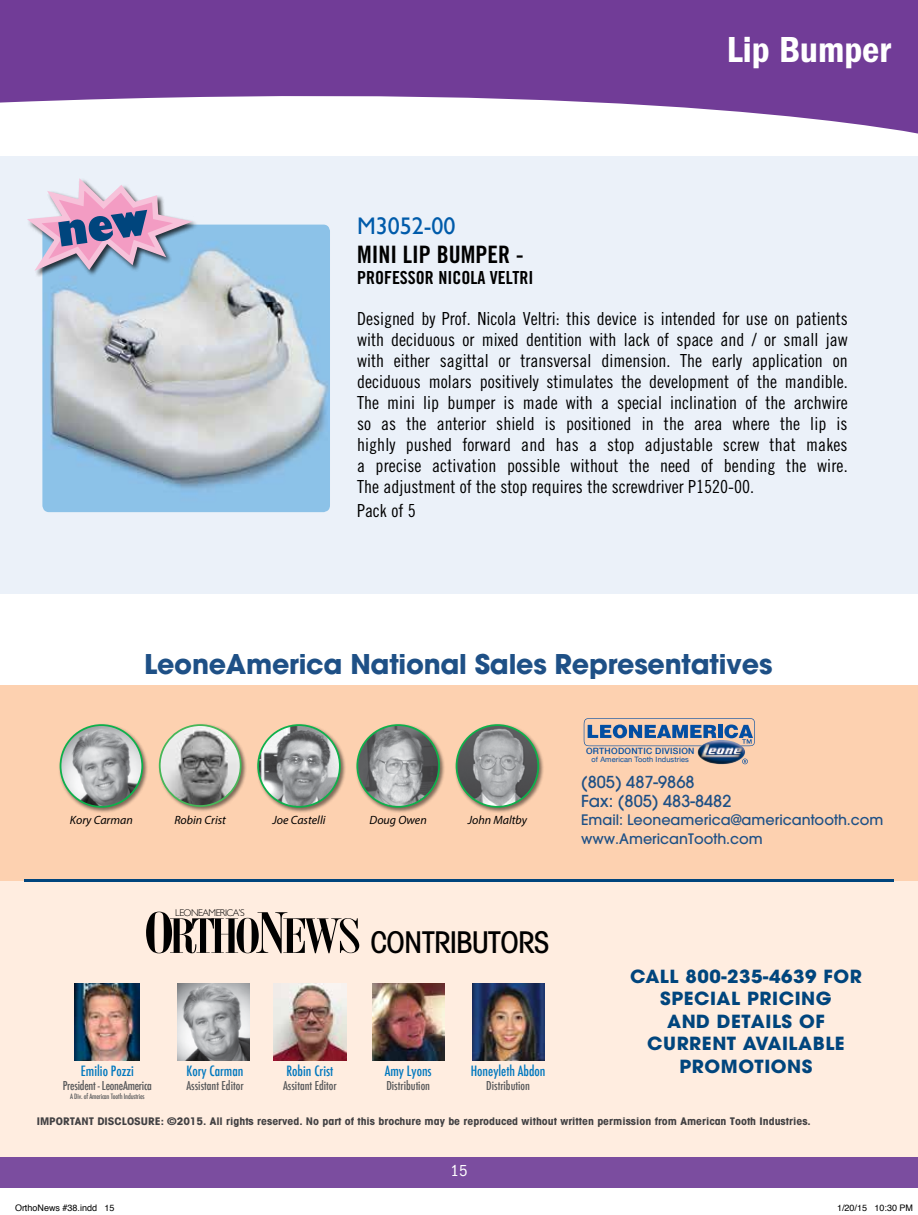
<style>
.page{position:relative;width:918px;height:1215px;background:#fff}
.page>*{position:absolute;margin:0;border:0;box-sizing:border-box;transform-origin:0 0}
.t1{font:600 condensed 37.5px "Franklin Gothic";color:#fff}
.t2{font:500 condensed 30px "Avant Garde";letter-spacing:-.025em;color:#000}
.t3{font:700 27px "Avant Garde";letter-spacing:-.01em;color:#1e5086}
.t4{font:24px "Trade Gothic Bold Cond Twenty";color:#000}
.t5{font:24px "Gill Sans";color:#005baa}
.t6{font:18px/21px "Trade Gothic Cond Eighteen";color:#000;text-align:justify}
.t7{font:700 18px/22.5px "Avant Garde";letter-spacing:.03em;color:#00457d;text-align:center}
.t8{font:18px "Trade Gothic Bold Cond Twenty";color:#000}
.t9{font:condensed 16.5px "Franklin Gothic";color:#fff}
.t10{font:500 16.35px/18.5px "Avant Garde";color:#1e5086}
.t11{font:500 14.4px/18.5px "Avant Garde";color:#1e5086}
.t12{font:500 condensed 13.95px "Futura";color:#0078bf}
.t13{font:500 condensed 12px "Futura";color:#58595b}
.t14{font:italic 12px "Myriad Pro";color:#000}
.t15{font:500 condensed 12px "Futura";letter-spacing:-.02em;color:#58595b}
.t16{font:700 condensed 10.5px "Avant Garde";color:#414042;scale:1.13 1}
.t17{font:300 9.75px "Gill Sans";letter-spacing:-.05em;color:#000}
.t18{font:9px "Helvetica";color:#000}
.t19{font:500 8.7px "Helvetica Neue";letter-spacing:.035em;color:#034ea2}
.t20{font:7.35px "Helvetica Neue";letter-spacing:.015em;color:#034ea2}
.t21{font:500 condensed 7.2px "Futura";letter-spacing:-.02em;color:#58595b}
.s1{font-family:"Bordeaux Roman Bold Let Plain";font-weight:400;font-stretch:normal;font-size:61.05px}
.s2{font-family:"Bordeaux Roman Bold Let Plain";font-weight:400;font-stretch:normal;font-size:51.9px}
</style>
<div class="page">
<svg style="left:0;top:0;width:918px;height:134px;fill:#713c97"></svg>
<div style="left:0;top:1156px;width:918px;height:32px;background:#7b4d9f"></div>
<div style="left:0;top:872px;width:918px;height:284px;background:#ffede0"></div>
<div style="left:0;top:685px;width:918px;height:196px;background:#fdd1b0"></div>
<div style="left:59px;top:723px;width:90px;height:90px;background:#000;opacity:.5"></div>
<img style="left:61px;top:725px;width:81px;height:82px;border-radius:41px">
<div style="left:60px;top:724px;width:83px;height:84px;border:2px solid #0db14b;border-radius:50%"></div>
<div style="left:158px;top:723px;width:89px;height:90px;background:#000;opacity:.5"></div>
<img style="left:160px;top:725px;width:81px;height:81px;border-radius:40px">
<div style="left:159px;top:724px;width:83px;height:83px;border:2px solid #45b757;border-radius:50%"></div>
<div style="left:355px;top:723px;width:91px;height:90px;background:#000;opacity:.5"></div>
<img style="left:357px;top:725px;width:82px;height:82px;border-radius:41px">
<div style="left:356px;top:724px;width:84px;height:84px;border:2px solid #0db14b;border-radius:50%"></div>
<div style="left:256px;top:723px;width:90px;height:90px;background:#000;opacity:.5"></div>
<img style="left:258px;top:725px;width:82px;height:82px;border-radius:41px">
<div style="left:257px;top:724px;width:84px;height:84px;border:2px solid #0db14b;border-radius:50%"></div>
<div style="left:455px;top:723px;width:90px;height:90px;background:#000;opacity:.5"></div>
<img style="left:457px;top:725px;width:81px;height:82px;border-radius:41px">
<div style="left:456px;top:724px;width:83px;height:84px;border:2px solid #0db14b;border-radius:50%"></div>
<hr style="left:24px;top:880px;width:870px;height:2px;background:#00457d">
<img style="left:697px;top:746px;width:48px;height:19px">
<svg style="left:742px;top:759px;width:6px;height:5px"></svg>
<svg style="left:584px;top:718px;width:171px;height:28px"></svg>
<img style="left:177px;top:983px;width:73px;height:77px">
<img style="left:372px;top:984px;width:72px;height:76px">
<img style="left:472px;top:984px;width:72px;height:77px">
<img style="left:74px;top:983px;width:66px;height:77px">
<img style="left:274px;top:984px;width:72px;height:76px">
<div style="left:0;top:157px;width:918px;height:437px;background:#ebf1f9"></div>
<img style="left:42px;top:225px;width:288px;height:287px">
<svg style="left:27px;top:178px;width:175px;height:99px"></svg>
<h1 class="t1" style="left:727px;top:28px;width:166px">Lip Bumper</h1>
<h3 class="t5" style="left:357px;top:212px;width:100px">M3052-00</h3>
<h3 class="t4" style="left:357px;top:239px;width:168px">MINI LIP BUMPER -</h3>
<p class="t8" style="left:357px;top:267px;width:178px">PROFESSOR NICOLA VELTRI</p>
<p class="t6" style="left:357px;top:308px;width:492px">Designed by Prof. Nicola Veltri: this device is intended for use on patients with deciduous or mixed dentition with lack of space and / or small jaw with either sagittal or transversal dimension. The early application on deciduous molars positively stimulates the development of the mandible.<br>The mini lip bumper is made with a special inclination of the archwire so as the anterior shield is positioned in the area where the lip is highly pushed forward and has a stop adjustable screw that makes a precise activation possible without the need of bending the wire.<br>The adjustment of the stop requires the screwdriver P1520-00.</p>
<p class="t6" style="left:357px;top:500px;width:60px">Pack of 5</p>
<h3 class="t3" style="left:144px;top:646px;width:630px">LeoneAmerica National Sales Representatives</h3>
<p class="t14" style="left:70px;top:812px;width:64px">Kory Carman</p>
<p class="t14" style="left:174px;top:813px;width:53px">Robin Crist</p>
<p class="t14" style="left:272px;top:812px;width:55px">Joe Castelli</p>
<p class="t14" style="left:370px;top:812px;width:59px">Doug Owen</p>
<p class="t14" style="left:468px;top:812px;width:61px">John Maltby</p>
<p class="t17" style="left:175px;top:905px;width:71px">LEONEAMERICA’S</p>
<h2 class="t2" style="left:144px;top:924px;width:407px"><span class="s1">O</span><span class="s2">RTHO</span><span class="s1">N</span><span class="s2">EWS</span> CONTRIBUTORS</h2>
<p class="t19" style="left:586px;top:744px;width:110px">ORTHODONTIC DIVISION</p>
<p class="t20" style="left:592px;top:753px;width:99px">of American Tooth Industries</p>
<p class="t10" style="left:581px;top:773px;width:152px">(805) 487-9868<br>Fax: (805) 483-8482</p>
<p class="t11" style="left:581px;top:811px;width:304px">Email: Leoneamerica@americantooth.com www.AmericanTooth.com</p>
<p class="t7" style="left:630px;top:965px;width:233px">CALL 800-235-4639 FOR<br>SPECIAL PRICING<br>AND DETAILS OF<br>CURRENT AVAILABLE</p>
<p class="t12" style="left:81px;top:1062px;width:54px">Emilio Pozzi</p>
<p class="t15" style="left:63px;top:1078px;width:91px">President - LeoneAmerica</p>
<p class="t21" style="left:70px;top:1092px;width:76px">A Div. of American Tooth Industries</p>
<p class="t12" style="left:187px;top:1062px;width:58px">Kory Carman</p>
<p class="t7" style="left:679px;top:1055px;width:135px">PROMOTIONS</p>
<p class="t13" style="left:186px;top:1078px;width:59px">Assistant Editor</p>
<p class="t12" style="left:286px;top:1062px;width:48px">Robin Crist</p>
<p class="t13" style="left:283px;top:1078px;width:55px">Assitant Editor</p>
<p class="t12" style="left:471px;top:1062px;width:76px">Honeyleth Abdon</p>
<p class="t13" style="left:486px;top:1078px;width:45px">Distribution</p>
<p class="t12" style="left:385px;top:1062px;width:48px">Amy Lyons</p>
<p class="t13" style="left:386px;top:1078px;width:45px">Distribution</p>
<p class="t16" style="left:37px;top:1115px;width:687px">IMPORTANT DISCLOSURE: ©2015. All rights reserved. No part of this brochure may be reproduced without written permission from American Tooth Industries.</p>
<p class="t9" style="left:451px;top:1162px;width:18px">15</p>
<p class="t18" style="left:15px;top:1200px;width:101px">OrthoNews #38.indd 15</p>
<p class="t18" style="left:837px;top:1200px;width:78px">1/20/15 10:30 PM</p>
</div>
